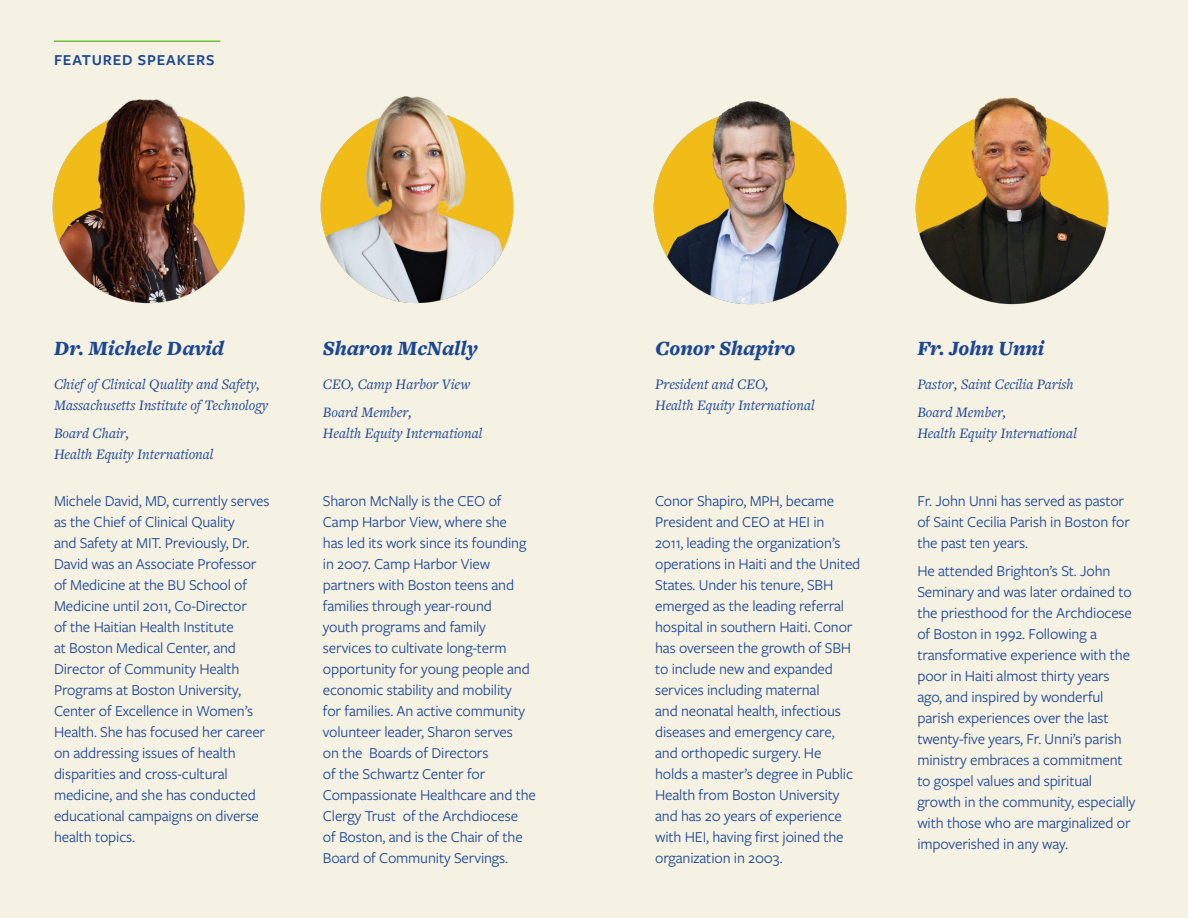
<style>
.page{position:relative;width:1188px;height:918px;background:#f5f1e3}
.page>*{position:absolute;margin:0;border:0;box-sizing:border-box;transform-origin:0 0}
.t1{font:italic 900 21px "Freight Text Pro";color:#1b4692}
.t2{font:15.75px/21px "Freight Sans Pro";letter-spacing:-.01em;color:#1b4692}
.t3{font:600 15.75px "Freight Sans Pro";letter-spacing:.05em;color:#1b4692}
.t4{font:italic 15px/21px "Freight Text Pro";color:#1b4692}
</style>
<div class="page">
<img style="left:915px;top:97px;width:194px;height:208px">
<img style="left:653px;top:101px;width:194px;height:204px">
<img style="left:320px;top:96px;width:194px;height:207px">
<img style="left:52px;top:99px;width:193px;height:205px">
<hr style="left:54px;top:40px;width:166px;height:2px;background:#76bc43">
<p class="t3" style="left:54px;top:49px;width:162px">FEATURED SPEAKERS</p>
<h1 class="t1" style="left:54px;top:334px;width:172px">Dr. Michele David</h1>
<p class="t4" style="left:54px;top:373px;width:216px">Chief of Clinical Quality and Safety,<br>Massachusetts Institute of Technology</p>
<p class="t4" style="left:54px;top:422px;width:161px">Board Chair,<br>Health Equity International</p>
<h1 class="t1" style="left:323px;top:334px;width:156px">Sharon McNally</h1>
<p class="t4" style="left:323px;top:370px;width:149px;line-height:27.8px">CEO, Camp Harbor View<br>Board Member,</p>
<p class="t4" style="left:323px;top:422px;width:161px">Health Equity International</p>
<h1 class="t1" style="left:655px;top:334px;width:142px">Conor Shapiro</h1>
<p class="t4" style="left:655px;top:373px;width:161px">President and CEO,<br>Health Equity International</p>
<h1 class="t1" style="left:917px;top:334px;width:129px">Fr. John Unni</h1>
<p class="t4" style="left:917px;top:370px;width:158px;line-height:27.8px">Pastor, Saint Cecilia Parish<br>Board Member,</p>
<p class="t4" style="left:917px;top:422px;width:161px">Health Equity International</p>
<p class="t2" style="left:54px;top:490px;width:217px">Michele David, MD, currently serves as the Chief of Clinical Quality<br>and Safety at MIT. Previously, Dr.<br>David was an Associate Professor of Medicine at the BU School of<br>Medicine until 2011, Co-Director<br>of the Haitian Health Institute<br>at Boston Medical Center, and<br>Director of Community Health<br>Programs at Boston University,<br>Center of Excellence in Women’s<br>Health. She has focused her career on addressing issues of health disparities and cross-cultural medicine, and she has conducted educational campaigns on diverse health topics.</p>
<p class="t2" style="left:323px;top:490px;width:215px">Sharon McNally is the CEO of<br>Camp Harbor View, where she<br>has led its work since its founding in 2007. Camp Harbor View partners with Boston teens and families through year-round<br>youth programs and family services to cultivate long-term opportunity for young people and economic stability and mobility<br>for families. An active community volunteer leader, Sharon serves<br>on the Boards of Directors<br>of the Schwartz Center for<br>Compassionate Healthcare and the<br>Clergy Trust of the Archdiocese<br>of Boston, and is the Chair of the<br>Board of Community Servings.</p>
<p class="t2" style="left:655px;top:490px;width:207px">Conor Shapiro, MPH, became<br>President and CEO at HEI in<br>2011, leading the organization’s operations in Haiti and the United<br>States. Under his tenure, SBH emerged as the leading referral hospital in southern Haiti. Conor has overseen the growth of SBH to include new and expanded services including maternal<br>and neonatal health, infectious diseases and emergency care, and orthopedic surgery. He<br>holds a master’s degree in Public<br>Health from Boston University and has 20 years of experience with HEI, having first joined the organization in 2003.</p>
<p class="t2" style="left:917px;top:490px;width:214px">Fr. John Unni has served as pastor of Saint Cecilia Parish in Boston for the past ten years.</p>
<p class="t2" style="left:917px;top:559px;width:220px">He attended Brighton’s St. John<br>Seminary and was later ordained to the priesthood for the Archdiocese of Boston in 1992. Following a transformative experience with the poor in Haiti almost thirty years ago, and inspired by wonderful parish experiences over the last twenty-five years, Fr. Unni’s parish ministry embraces a commitment to gospel values and spiritual growth in the community, especially with those who are marginalized or impoverished in any way.</p>
</div>
